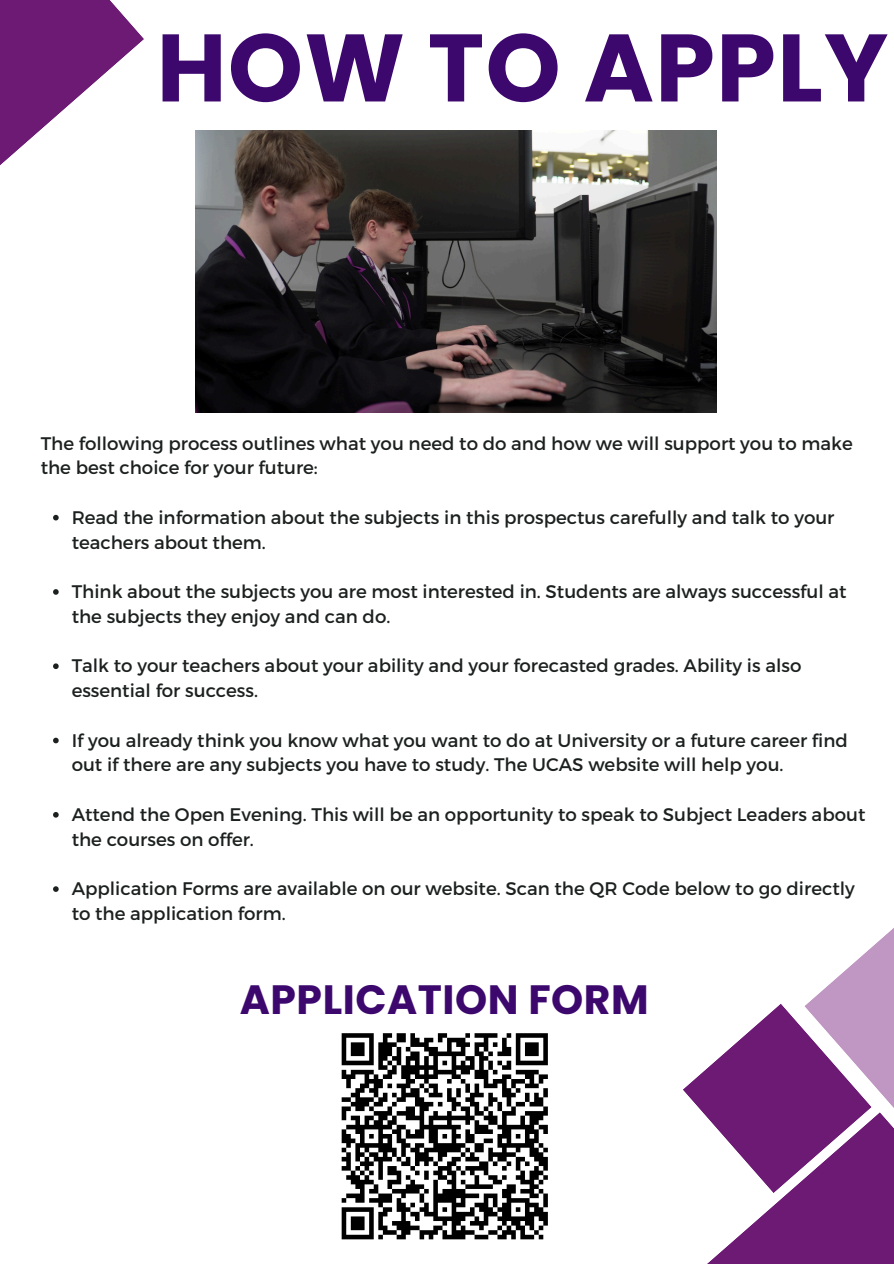
<style>
.page{position:relative;width:894px;height:1264px;background:#fff}
.page>*{position:absolute;margin:0;border:0;box-sizing:border-box;transform-origin:0 0}
.t1{font:700 95.55px "Poppins";letter-spacing:.015em;color:#3d086e}
.t2{font:700 40.95px "Poppins";letter-spacing:.015em;color:#3d086e}
.t3{font:18.15px/24.8px "Montserrat";color:#1c2120}
</style>
<div class="page">
<svg style="left:683px;top:1004px;width:121px;height:259px"></svg>
<svg style="left:804px;top:929px;width:89px;height:334px;fill:#6c1a73"></svg>
<svg style="left:0;top:0;width:144px;height:165px"></svg>
<svg style="left:53px;top:515px;width:6px;height:5px"></svg>
<svg style="left:53px;top:589px;width:6px;height:5px"></svg>
<svg style="left:53px;top:663px;width:6px;height:6px"></svg>
<svg style="left:53px;top:737px;width:6px;height:6px"></svg>
<svg style="left:53px;top:812px;width:6px;height:5px"></svg>
<svg style="left:53px;top:886px;width:6px;height:5px"></svg>
<svg style="left:341px;top:1033px;width:207px;height:207px"></svg>
<img style="left:195px;top:130px;width:521px;height:283px">
<p class="t1" style="left:157px;top:1px;width:733px">HOW TO APPLY</p>
<h1 class="t3" style="left:41px;top:430px;width:813px">The following process outlines what you need to do and how we will support you to make the best choice for your future:</h1>
<p class="t3" style="left:72px;top:504px;width:764px">Read the information about the subjects in this prospectus carefully and talk to your teachers about them.</p>
<p class="t3" style="left:72px;top:578px;width:776px">Think about the subjects you are most interested in. Students are always successful at the subjects they enjoy and can do.</p>
<p class="t3" style="left:72px;top:652px;width:731px">Talk to your teachers about your ability and your forecasted grades. Ability is also essential for success.</p>
<p class="t3" style="left:72px;top:727px;width:777px">If you already think you know what you want to do at University or a future career find out if there are any subjects you have to study. The UCAS website will help you.</p>
<p class="t3" style="left:72px;top:801px;width:795px">Attend the Open Evening. This will be an opportunity to speak to Subject Leaders about the courses on offer.</p>
<p class="t3" style="left:72px;top:875px;width:784px">Application Forms are available on our website. Scan the QR Code below to go directly to the application form.</p>
<h2 class="t2" style="left:240px;top:970px;width:410px">APPLICATION FORM</h2>
</div>
